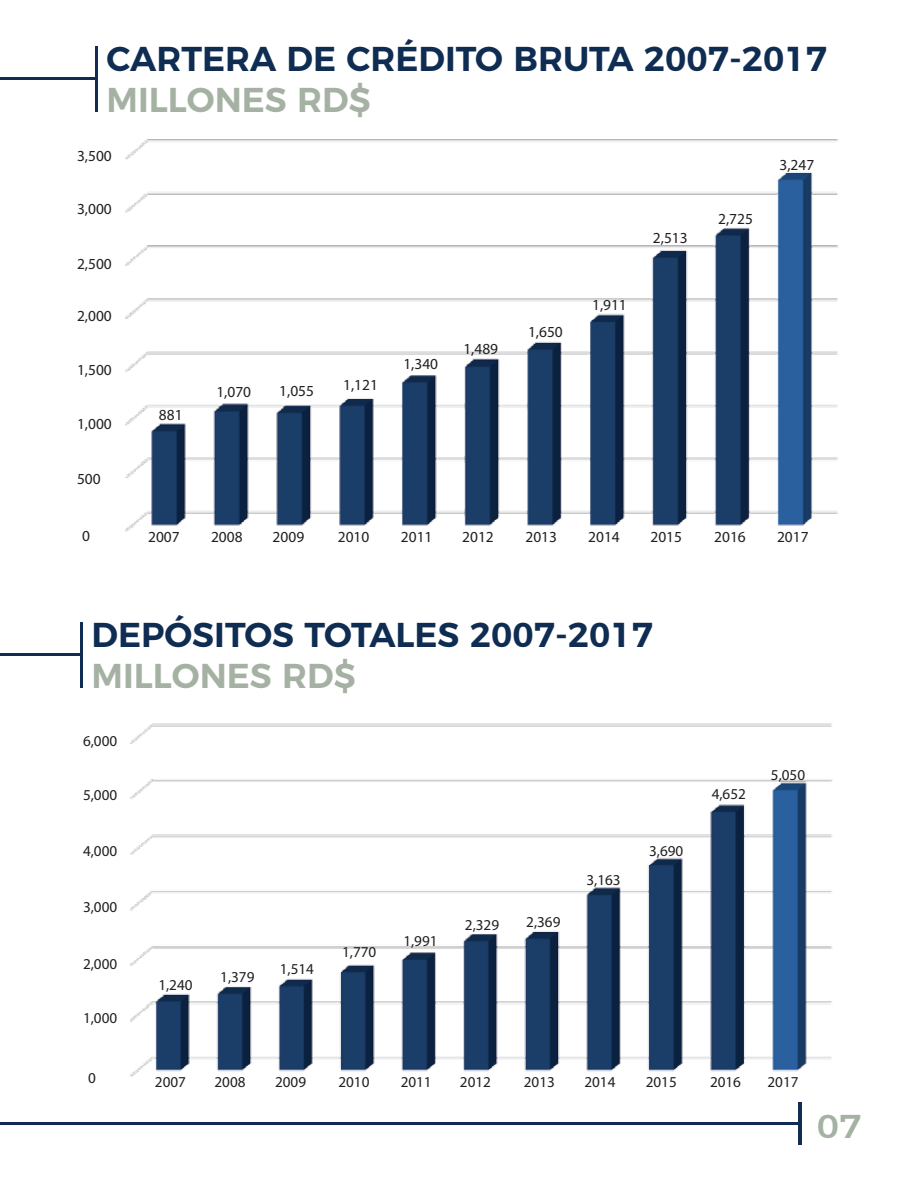
<style>
.page{position:relative;width:918px;height:1188px;background:#fff}
.page>*{position:absolute;margin:0;border:0;box-sizing:border-box;transform-origin:0 0}
.t1{font:600 34.5px "Montserrat";color:#0f2c52}
.t2{font:600 34.5px "Montserrat";color:#a5b2a3}
.t3{font:500 33px "Montserrat";color:#a5b2a3;scale:1.1 1}
.t4{font:15.45px "Myriad Pro";color:#231f20}
.t5{font:15.15px "Myriad Pro";color:#231f20}
</style>
<div class="page">
<hr style="left:0;top:1122px;width:800px;height:3px;background:#0f2c52">
<hr style="left:799px;top:1102px;width:3px;height:43px;background:#0f2c52">
<hr style="left:0;top:78px;width:96px;height:2px;background:#0f2c52">
<hr style="left:95px;top:46px;width:3px;height:65px;background:#0f2c52">
<img style="left:125px;top:139px;width:713px;height:393px">
<hr style="left:0;top:654px;width:82px;height:2px;background:#0f2c52">
<hr style="left:80px;top:622px;width:3px;height:65px;background:#0f2c52">
<img style="left:130px;top:723px;width:703px;height:354px">
<h1 class="t1" style="left:106px;top:31px;width:722px">CARTERA DE CRÉDITO BRUTA 2007-2017</h1>
<h1 class="t2" style="left:106px;top:72px;width:266px">MILLONES RD$</h1>
<p class="t4" style="left:77px;top:146px;width:36px">3,500</p>
<p class="t4" style="left:77px;top:199px;width:36px">3,000</p>
<p class="t4" style="left:77px;top:254px;width:36px">2,500</p>
<p class="t4" style="left:77px;top:306px;width:36px">2,000</p>
<p class="t4" style="left:77px;top:361px;width:36px">1,500</p>
<p class="t4" style="left:77px;top:415px;width:36px">1,000</p>
<p class="t4" style="left:77px;top:469px;width:25px">500</p>
<p class="t4" style="left:82px;top:526px;width:9px">0</p>
<p class="t4" style="left:159px;top:405px;width:25px">881</p>
<p class="t4" style="left:216px;top:382px;width:36px">1,070</p>
<p class="t4" style="left:279px;top:382px;width:36px">1,055</p>
<p class="t4" style="left:343px;top:375px;width:36px">1,121</p>
<p class="t4" style="left:403px;top:355px;width:36px">1,340</p>
<p class="t4" style="left:463px;top:339px;width:36px">1,489</p>
<p class="t4" style="left:528px;top:322px;width:36px">1,650</p>
<p class="t4" style="left:592px;top:295px;width:36px">1,911</p>
<p class="t4" style="left:653px;top:228px;width:36px">2,513</p>
<p class="t4" style="left:718px;top:209px;width:36px">2,725</p>
<p class="t4" style="left:780px;top:155px;width:36px">3,247</p>
<p class="t4" style="left:148px;top:527px;width:33px">2007</p>
<p class="t4" style="left:211px;top:527px;width:33px">2008</p>
<p class="t4" style="left:273px;top:527px;width:33px">2009</p>
<p class="t4" style="left:338px;top:527px;width:33px">2010</p>
<p class="t4" style="left:401px;top:527px;width:33px">2011</p>
<p class="t4" style="left:462px;top:527px;width:33px">2012</p>
<p class="t4" style="left:526px;top:527px;width:33px">2013</p>
<p class="t4" style="left:588px;top:527px;width:33px">2014</p>
<p class="t4" style="left:650px;top:527px;width:33px">2015</p>
<p class="t4" style="left:714px;top:527px;width:33px">2016</p>
<p class="t4" style="left:777px;top:527px;width:33px">2017</p>
<h1 class="t1" style="left:92px;top:607px;width:563px">DEPÓSITOS TOTALES 2007-2017</h1>
<h1 class="t2" style="left:92px;top:648px;width:266px">MILLONES RD$</h1>
<p class="t5" style="left:83px;top:732px;width:36px">6,000</p>
<p class="t5" style="left:83px;top:786px;width:36px">5,000</p>
<p class="t5" style="left:83px;top:841px;width:36px">4,000</p>
<p class="t5" style="left:83px;top:897px;width:36px">3,000</p>
<p class="t5" style="left:83px;top:955px;width:36px">2,000</p>
<p class="t5" style="left:83px;top:1008px;width:36px">1,000</p>
<p class="t5" style="left:88px;top:1068px;width:9px">0</p>
<p class="t5" style="left:158px;top:975px;width:36px">1,240</p>
<p class="t5" style="left:220px;top:967px;width:36px">1,379</p>
<p class="t5" style="left:280px;top:960px;width:36px">1,514</p>
<p class="t5" style="left:342px;top:943px;width:36px">1,770</p>
<p class="t5" style="left:403px;top:932px;width:36px">1,991</p>
<p class="t5" style="left:465px;top:915px;width:36px">2,329</p>
<p class="t5" style="left:526px;top:912px;width:36px">2,369</p>
<p class="t5" style="left:586px;top:870px;width:36px">3,163</p>
<p class="t5" style="left:649px;top:841px;width:36px">3,690</p>
<p class="t5" style="left:712px;top:785px;width:36px">4,652</p>
<p class="t5" style="left:771px;top:766px;width:36px">5,050</p>
<p class="t5" style="left:155px;top:1073px;width:33px">2007</p>
<p class="t5" style="left:215px;top:1073px;width:33px">2008</p>
<p class="t5" style="left:275px;top:1073px;width:33px">2009</p>
<p class="t5" style="left:338px;top:1073px;width:33px">2010</p>
<p class="t5" style="left:401px;top:1073px;width:33px">2011</p>
<p class="t5" style="left:460px;top:1073px;width:33px">2012</p>
<p class="t5" style="left:524px;top:1073px;width:33px">2013</p>
<p class="t5" style="left:584px;top:1073px;width:33px">2014</p>
<p class="t5" style="left:646px;top:1073px;width:33px">2015</p>
<p class="t5" style="left:710px;top:1073px;width:33px">2016</p>
<p class="t5" style="left:768px;top:1073px;width:33px">2017</p>
<h2 class="t3" style="left:817px;top:1099px;width:42px">07</h2>
</div>
